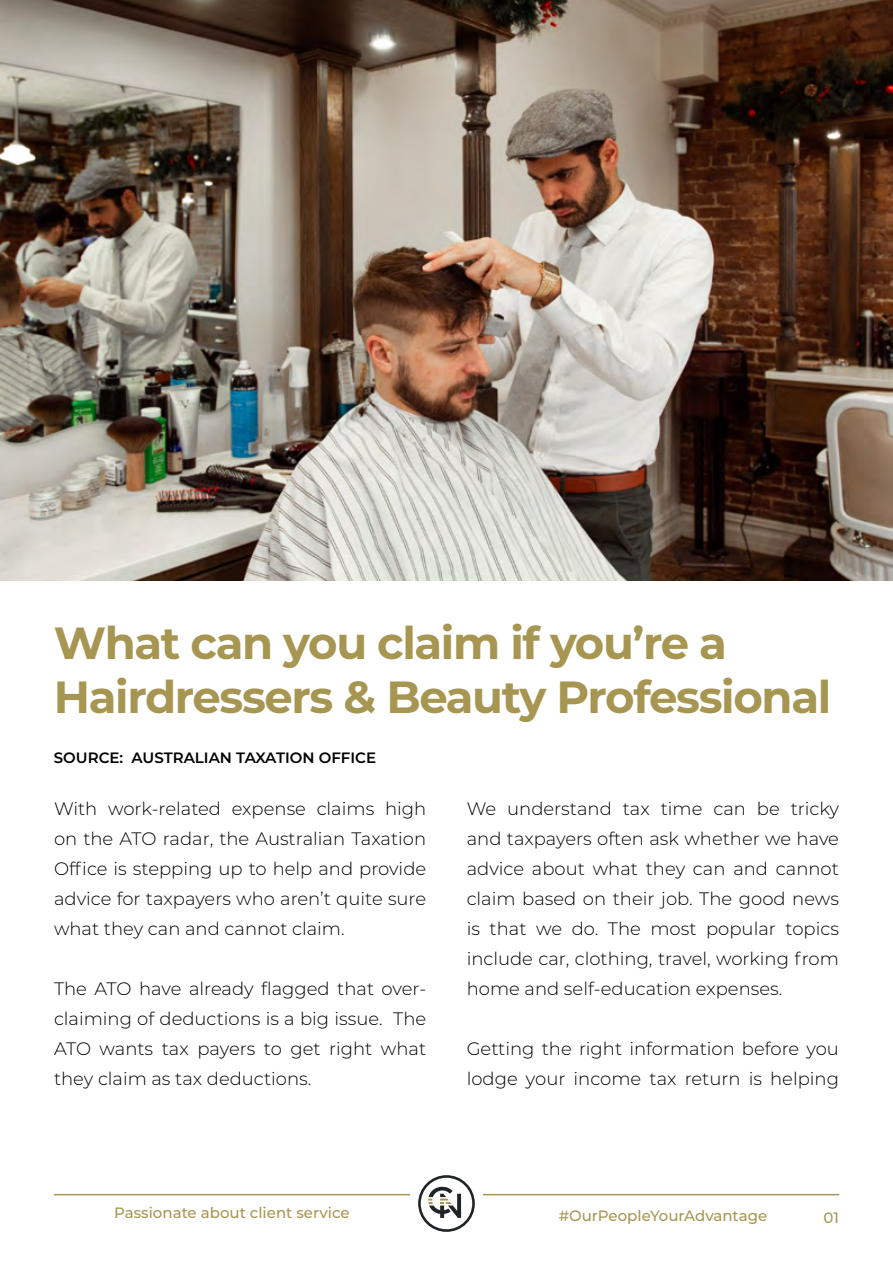
<style>
.page{position:relative;width:893px;height:1263px;background:#fff}
.page>*{position:absolute;margin:0;border:0;box-sizing:border-box;transform-origin:0 0}
.t1{font:700 45px/54px "Montserrat";letter-spacing:-.03em;color:#a79652}
.t2{font:300 18px/30px "Montserrat";color:#000;text-align:justify}
.t3{font:500 15px "Montserrat";color:#a79652}
.t4{font:600 15px "Montserrat";color:#000}
</style>
<div class="page">
<img style="left:0;top:0;width:893px;height:580px">
<hr style="left:54px;top:1194px;width:356px;height:1px;background:#a79652">
<hr style="left:483px;top:1194px;width:356px;height:1px;background:#a79652">
<svg style="left:418px;top:1175px;width:57px;height:57px"></svg>
<h1 class="t1" style="left:54px;top:614px;width:779px">What can you claim if you’re a<br>Hairdressers &amp; Beauty Professional</h1>
<p class="t4" style="left:54px;top:747px;width:324px">SOURCE: AUSTRALIAN TAXATION OFFICE</p>
<p class="t2" style="left:54px;top:793px;width:374px">With work-related expense claims high on the ATO radar, the Australian Taxation Office is stepping up to help and provide advice for taxpayers who aren’t quite sure what they can and cannot claim.</p>
<p class="t2" style="left:54px;top:973px;width:374px">The ATO have already flagged that over&shy;claiming of deductions is a big issue. The ATO wants tax payers to get right what they claim as tax deductions.</p>
<p class="t2" style="left:467px;top:793px;width:374px">We understand tax time can be tricky and taxpayers often ask whether we have advice about what they can and cannot claim based on their job. The good news is that we do. The most popular topics include car, clothing, travel, working from home and self-education expenses.</p>
<p class="t2" style="left:467px;top:1033px;width:374px">Getting the right information before you lodge your income tax return is helping</p>
<p class="t3" style="left:114px;top:1202px;width:237px">Passionate about client service</p>
<p class="t3" style="left:559px;top:1205px;width:210px">#OurPeopleYourAdvantage</p>
<p class="t3" style="left:824px;top:1207px;width:17px">01</p>
</div>
